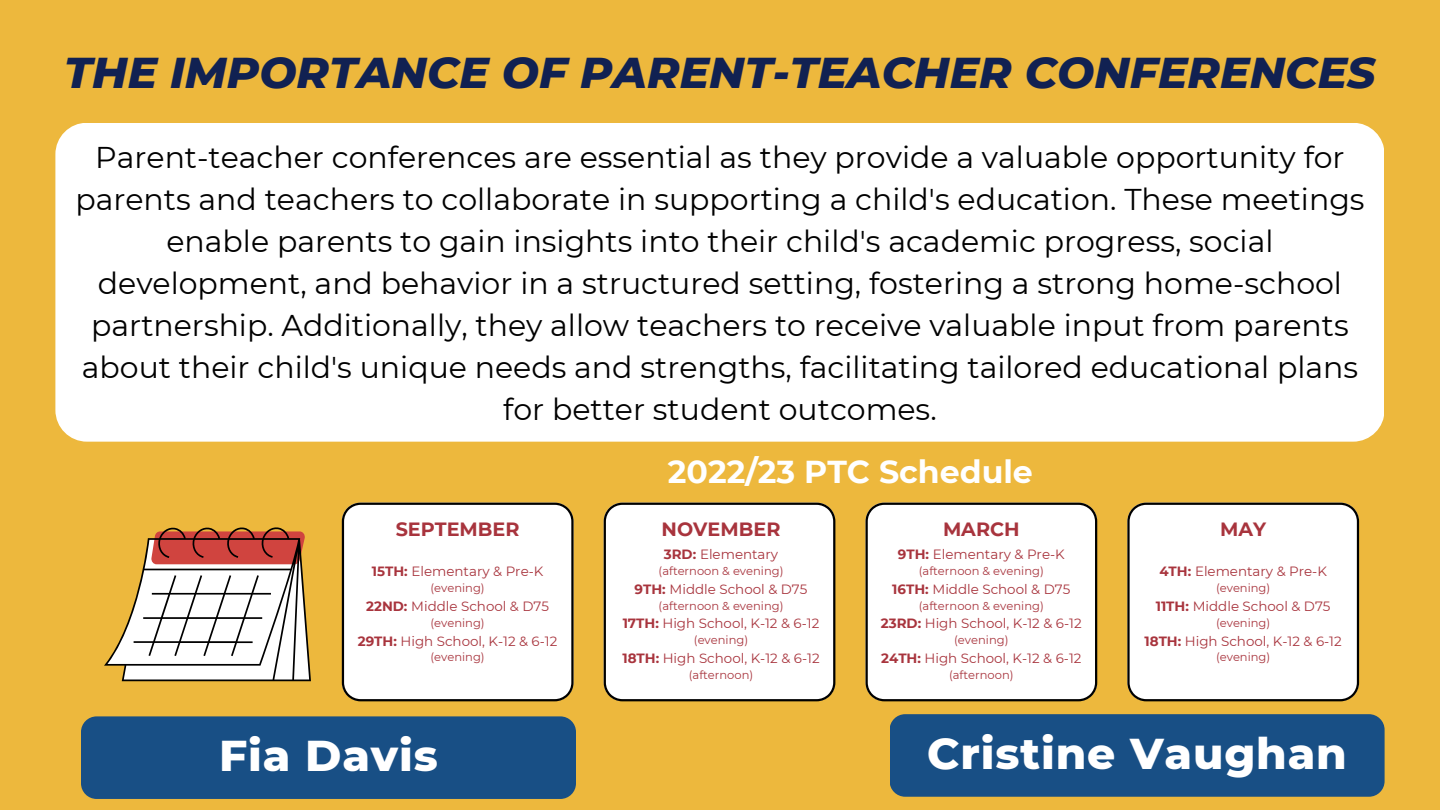
<style>
.page{position:relative;width:1440px;height:810px;background:#edb83d}
.page>*{position:absolute;margin:0;border:0;box-sizing:border-box;transform-origin:0 0}
.t1{font:italic 800 44px "Montserrat";color:#112152}
.t2{font:800 44px "Montserrat";letter-spacing:.02em;color:#fff}
.t3{font:700 31.7px "Montserrat";color:#fff}
.t4{font:30px/42px "Montserrat";color:#000;text-align:center}
.t5{font:700 19.2px "Montserrat";color:#a8343d}
.t6{font:13.4px "Montserrat";color:#a8343d}
.t7{font:11.5px "Montserrat";color:#a8343d}
.s1{font-weight:700}
</style>
<div class="page">
<div style="left:55px;top:123px;width:1329px;height:318px;background:#fff;border-radius:32px"></div>
<svg style="left:104px;top:527px;width:207px;height:154px"></svg>
<div style="left:1127px;top:503px;width:232px;height:198px;background:#fff"></div>
<div style="left:866px;top:503px;width:231px;height:198px;background:#fff"></div>
<div style="left:342px;top:503px;width:232px;height:198px;background:#fff"></div>
<div style="left:604px;top:503px;width:231px;height:198px;background:#fff"></div>
<div style="left:890px;top:714px;width:495px;height:83px;background:#184f85;border-radius:16px"></div>
<div style="left:81px;top:716px;width:495px;height:83px;background:#184f85;border-radius:16px"></div>
<p class="t1" style="left:64px;top:46px;width:1313px">THE IMPORTANCE OF PARENT-TEACHER CONFERENCES</p>
<p class="t4" style="left:75px;top:137px;width:1291px">Parent-teacher conferences are essential as they provide a valuable opportunity for parents and teachers to collaborate in supporting a child's education. These meetings enable parents to gain insights into their child's academic progress, social development, and behavior in a structured setting, fostering a strong home-school partnership. Additionally, they allow teachers to receive valuable input from parents about their child's unique needs and strengths, facilitating tailored educational plans for better student outcomes.</p>
<p class="t3" style="left:668px;top:452px;width:367px">2022/23 PTC Schedule</p>
<p class="t5" style="left:396px;top:517px;width:125px">SEPTEMBER</p>
<p class="t5" style="left:662px;top:517px;width:120px">NOVEMBER</p>
<p class="t5" style="left:943px;top:517px;width:78px">MARCH</p>
<p class="t6" style="left:372px;top:563px;width:173px"><span class="s1">15TH:</span> Elementary &amp; Pre-K</p>
<p class="t7" style="left:430px;top:581px;width:56px">(evening)</p>
<p class="t6" style="left:366px;top:598px;width:184px"><span class="s1">22ND:</span> Middle School &amp; D75</p>
<p class="t7" style="left:430px;top:616px;width:56px">(evening)</p>
<p class="t6" style="left:358px;top:633px;width:201px"><span class="s1">29TH:</span> High School, K-12 &amp; 6-12</p>
<p class="t7" style="left:430px;top:650px;width:56px">(evening)</p>
<p class="t6" style="left:664px;top:546px;width:116px"><span class="s1">3RD:</span> Elementary</p>
<p class="t7" style="left:659px;top:564px;width:126px">(afternoon &amp; evening)</p>
<p class="t6" style="left:635px;top:581px;width:174px"><span class="s1">9TH:</span> Middle School &amp; D75</p>
<p class="t7" style="left:659px;top:598px;width:126px">(afternoon &amp; evening)</p>
<p class="t6" style="left:623px;top:615px;width:198px"><span class="s1">17TH:</span> High School, K-12 &amp; 6-12</p>
<p class="t7" style="left:694px;top:633px;width:56px">(evening)</p>
<p class="t6" style="left:622px;top:650px;width:199px"><span class="s1">18TH:</span> High School, K-12 &amp; 6-12</p>
<p class="t7" style="left:689px;top:667px;width:66px">(afternoon)</p>
<p class="t6" style="left:898px;top:546px;width:168px"><span class="s1">9TH:</span> Elementary &amp; Pre-K</p>
<p class="t7" style="left:919px;top:564px;width:126px">(afternoon &amp; evening)</p>
<p class="t6" style="left:892px;top:581px;width:180px"><span class="s1">16TH:</span> Middle School &amp; D75</p>
<p class="t7" style="left:919px;top:598px;width:126px">(afternoon &amp; evening)</p>
<p class="t6" style="left:881px;top:615px;width:202px"><span class="s1">23RD:</span> High School, K-12 &amp; 6-12</p>
<p class="t7" style="left:954px;top:633px;width:56px">(evening)</p>
<p class="t6" style="left:881px;top:650px;width:202px"><span class="s1">24TH:</span> High School, K-12 &amp; 6-12</p>
<p class="t7" style="left:949px;top:667px;width:66px">(afternoon)</p>
<p class="t5" style="left:1220px;top:517px;width:47px">MAY</p>
<p class="t6" style="left:1159px;top:563px;width:169px"><span class="s1">4TH:</span> Elementary &amp; Pre-K</p>
<p class="t7" style="left:1216px;top:581px;width:56px">(evening)</p>
<p class="t6" style="left:1156px;top:598px;width:176px"><span class="s1">11TH:</span> Middle School &amp; D75</p>
<p class="t7" style="left:1216px;top:616px;width:56px">(evening)</p>
<p class="t6" style="left:1145px;top:633px;width:199px"><span class="s1">18TH:</span> High School, K-12 &amp; 6-12</p>
<p class="t7" style="left:1216px;top:650px;width:56px">(evening)</p>
<p class="t2" style="left:219px;top:729px;width:220px">Fia Davis</p>
<p class="t2" style="left:927px;top:726px;width:421px">Cristine Vaughan</p>
</div>
